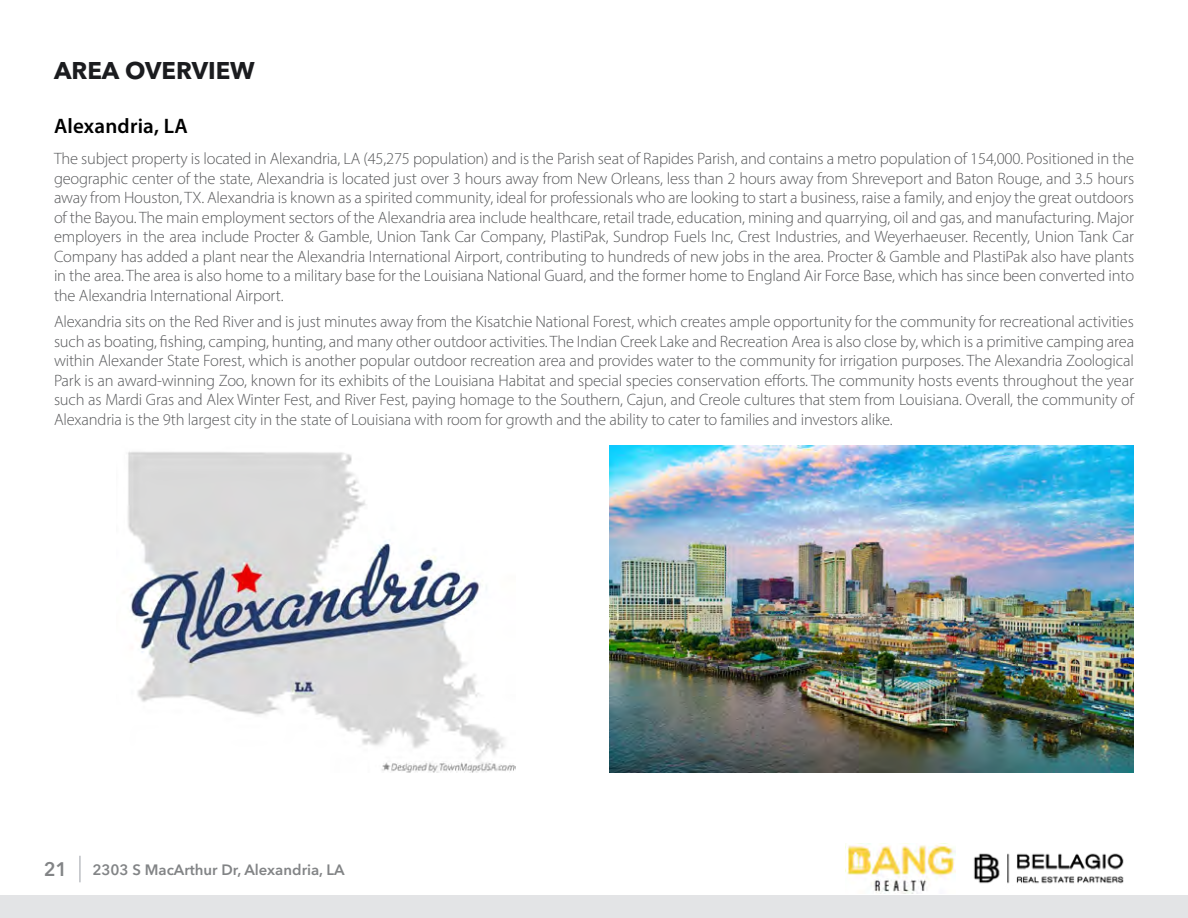
<style>
.page{position:relative;width:1188px;height:918px;background:#fff}
.page>*{position:absolute;margin:0;border:0;box-sizing:border-box;transform-origin:0 0}
.t1{font:700 24px "Avenir Next LT Pro";color:#1b1c1f}
.t2{font:600 21px "Myriad Pro";letter-spacing:.01em;color:#000}
.t3{font:600 19.5px "Avenir Next LT Pro";color:#828486}
.t4{font:300 16.5px/19.5px "Myriad Pro";letter-spacing:-.01em;color:#58595b;text-align:justify}
.t5{font:600 14.85px "Avenir Next LT Pro";color:#828486}
</style>
<div class="page">
<div style="left:0;top:895px;width:1188px;height:23px;background:#e3e4e6"></div>
<img style="left:973px;top:853px;width:151px;height:31px">
<img style="left:847px;top:843px;width:108px;height:51px">
<hr style="left:79px;top:856px;width:2px;height:26px;background:#bdbfc4">
<img style="left:127px;top:451px;width:389px;height:322px">
<img style="left:609px;top:446px;width:525px;height:327px">
<h1 class="t1" style="left:54px;top:56px;width:202px">AREA OVERVIEW</h1>
<p class="t2" style="left:54px;top:113px;width:135px">Alexandria, LA</p>
<p class="t4" style="left:54px;top:149px;width:1082px">The subject property is located in Alexandria, LA (45,275 population) and is the Parish seat of Rapides Parish, and contains a metro population of 154,000. Positioned in the geographic center of the state, Alexandria is located just over 3 hours away from New Orleans, less than 2 hours away from Shreveport and Baton Rouge, and 3.5 hours away from Houston, TX. Alexandria is known as a spirited community, ideal for professionals who are looking to start a business, raise a family, and enjoy the great outdoors of the Bayou. The main employment sectors of the Alexandria area include healthcare, retail trade, education, mining and quarrying, oil and gas, and manufacturing. Major employers in the area include Procter &amp; Gamble, Union Tank Car Company, PlastiPak, Sundrop Fuels Inc, Crest Industries, and Weyerhaeuser. Recently, Union Tank Car Company has added a plant near the Alexandria International Airport, contributing to hundreds of new jobs in the area. Procter &amp; Gamble and PlastiPak also have plants in the area. The area is also home to a military base for the Louisiana National Guard, and the former home to England Air Force Base, which has since been converted into the Alexandria International Airport.</p>
<p class="t4" style="left:54px;top:312px;width:1082px">Alexandria sits on the Red River and is just minutes away from the Kisatchie National Forest, which creates ample opportunity for the community for recreational activities such as boating, fishing, camping, hunting, and many other outdoor activities. The Indian Creek Lake and Recreation Area is also close by, which is a primitive camping area within Alexander State Forest, which is another popular outdoor recreation area and provides water to the community for irrigation purposes. The Alexandria Zoological Park is an award-winning Zoo, known for its exhibits of the Louisiana Habitat and special species conservation efforts. The community hosts events throughout the year such as Mardi Gras and Alex Winter Fest, and River Fest, paying homage to the Southern, Cajun, and Creole cultures that stem from Louisiana. Overall, the community of Alexandria is the 9th largest city in the state of Louisiana with room for growth and the ability to cater to families and investors alike.</p>
<p class="t3" style="left:44px;top:858px;width:25px">21</p>
<p class="t5" style="left:92px;top:861px;width:254px">2303 S MacArthur Dr, Alexandria, LA</p>
</div>
